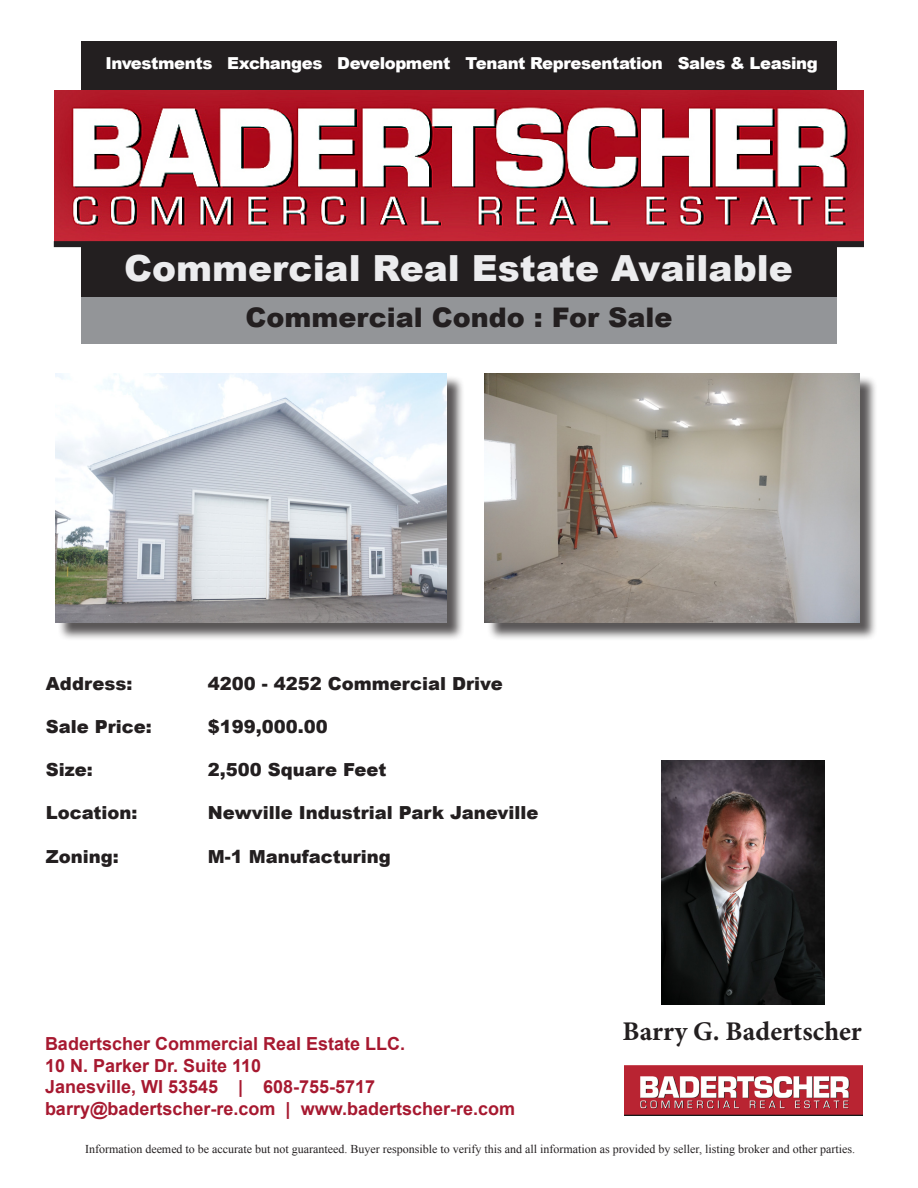
<style>
.page{position:relative;width:918px;height:1188px;background:#fff}
.page>*{position:absolute;margin:0;border:0;box-sizing:border-box;transform-origin:0 0}
.t1{font:900 36px "Arial";color:#ececee}
.t2{font:900 27px "Arial";color:#231f20}
.t3{font:700 27px "Minion Pro";color:#231f20}
.t4{font:900 18px "Arial";color:#231f20}
.t5{font:700 18px "Arial";color:#a71930}
.t6{font:900 16.5px "Arial";letter-spacing:-.025em;color:#fff}
.t7{font:12px "Times New Roman";color:#231f20}
</style>
<div class="page">
<div style="left:81px;top:293px;width:756px;height:50px;background:#939598"></div>
<div style="left:81px;top:247px;width:756px;height:50px;background:#231f20"></div>
<div style="left:81px;top:41px;width:756px;height:50px;background:#231f20"></div>
<img style="left:625px;top:1065px;width:237px;height:50px">
<img style="left:662px;top:760px;width:163px;height:245px">
<img style="left:54px;top:90px;width:810px;height:151px">
<div style="left:58px;top:375px;width:407px;height:267px;background:#231f20;opacity:.75"></div>
<img style="left:55px;top:373px;width:391px;height:250px">
<div style="left:487px;top:375px;width:391px;height:266px;background:#231f20;opacity:.75"></div>
<img style="left:485px;top:373px;width:374px;height:250px">
<div style="left:54px;top:241px;width:810px;height:6px;background:#231f20"></div>
<p class="t6" style="left:106px;top:51px;width:714px">Investments Exchanges Development Tenant Representation Sales &amp; Leasing</p>
<p class="t1" style="left:124px;top:242px;width:670px">Commercial Real Estate Available</p>
<p class="t2" style="left:245px;top:298px;width:429px">Commercial Condo : For Sale</p>
<p class="t4" style="left:46px;top:670px;width:88px">Address:</p>
<p class="t4" style="left:208px;top:670px;width:296px">4200 - 4252 Commercial Drive</p>
<p class="t4" style="left:46px;top:714px;width:107px">Sale Price:</p>
<p class="t4" style="left:208px;top:714px;width:122px">$199,000.00</p>
<p class="t4" style="left:46px;top:757px;width:48px">Size:</p>
<p class="t4" style="left:208px;top:757px;width:180px">2,500 Square Feet</p>
<p class="t4" style="left:46px;top:800px;width:93px">Location:</p>
<p class="t4" style="left:208px;top:800px;width:332px">Newville Industrial Park Janeville</p>
<p class="t4" style="left:46px;top:843px;width:75px">Zoning:</p>
<p class="t4" style="left:208px;top:843px;width:184px">M-1 Manufacturing</p>
<p class="t5" style="left:45px;top:1032px;width:362px">Badertscher Commercial Real Estate LLC.</p>
<p class="t5" style="left:45px;top:1054px;width:218px">10 N. Parker Dr. Suite 110</p>
<p class="t5" style="left:45px;top:1075px;width:332px">Janesville, WI 53545 | 608-755-5717</p>
<p class="t5" style="left:45px;top:1097px;width:472px">barry@badertscher-re.com | www.badertscher-re.com</p>
<p class="t3" style="left:623px;top:1012px;width:241px">Barry G. Badertscher</p>
<p class="t7" style="left:85px;top:1141px;width:772px">Information deemed to be accurate but not guaranteed. Buyer responsible to verify this and all information as provided by seller, listing broker and other parties.</p>
</div>
